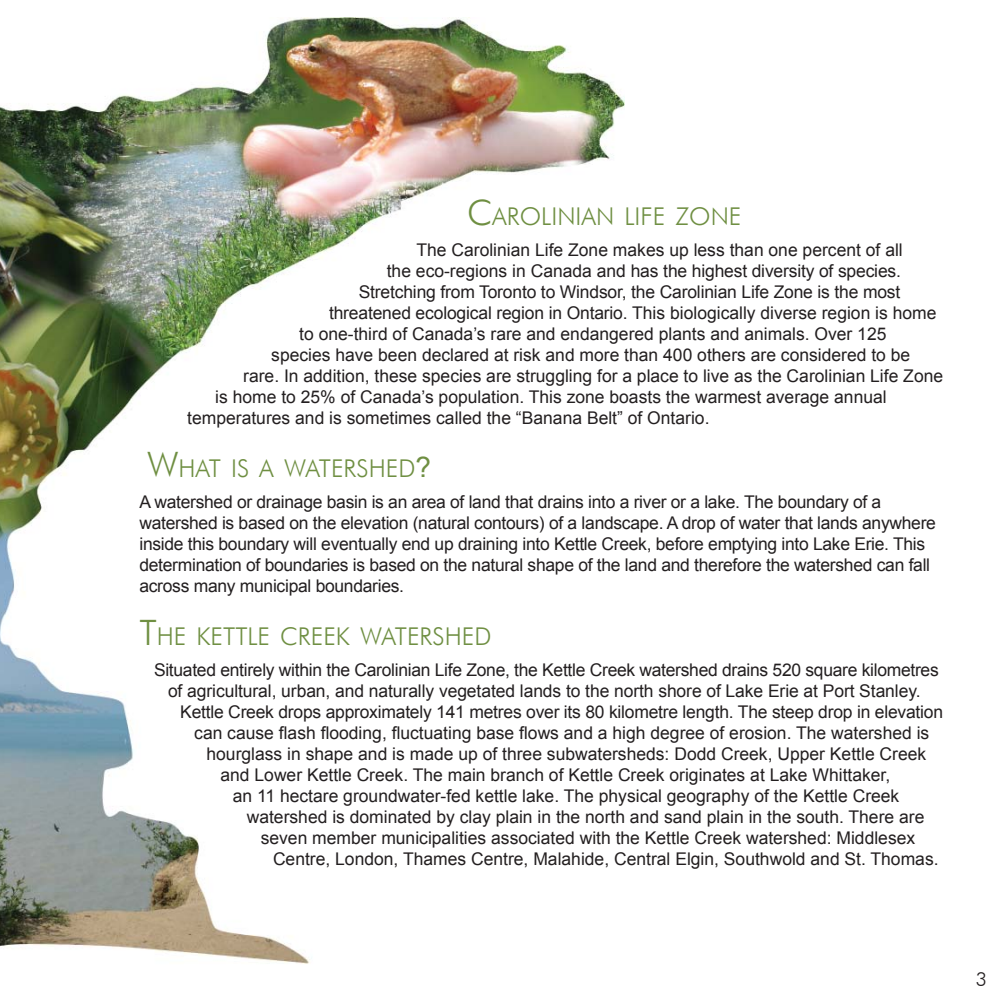
<style>
.page{position:relative;width:1008px;height:1008px;background:#fff}
.page>*{position:absolute;margin:0;border:0;box-sizing:border-box;transform-origin:0 0}
.t1{font:300 24.5px "Futura BT";color:#6f8f42}
.t2{font:300 19.25px "Futura BT";color:#231f20}
.t3{font:17.5px/21px "Arial";color:#231f20}
.s1{font-size:35px}
.s2{font-family:"Arial";font-weight:400;font-size:28px}
</style>
<div class="page">
<img style="left:0;top:18px;width:625px;height:946px">
<h1 class="t1" style="left:467px;top:201px;width:276px"><span class="s1">C</span>AROLINIAN LIFE ZONE</h1>
<p class="t3" style="left:416px;top:240px;width:488px">The Carolinian Life Zone makes up less than one percent of all</p>
<p class="t3" style="left:387px;top:261px;width:516px">the eco-regions in Canada and has the highest diversity of species.</p>
<p class="t3" style="left:359px;top:282px;width:543px">Stretching from Toronto to Windsor, the Carolinian Life Zone is the most</p>
<p class="t3" style="left:329px;top:303px;width:609px">threatened ecological region in Ontario. This biologically diverse region is home</p>
<p class="t3" style="left:299px;top:324px;width:589px">to one-third of Canada’s rare and endangered plants and animals. Over 125</p>
<p class="t3" style="left:271px;top:345px;width:641px">species have been declared at risk and more than 400 others are considered to be</p>
<p class="t3" style="left:243px;top:366px;width:701px">rare. In addition, these species are struggling for a place to live as the Carolinian Life Zone</p>
<p class="t3" style="left:215px;top:387px;width:673px">is home to 25% of Canada’s population. This zone boasts the warmest average annual</p>
<p class="t3" style="left:187px;top:408px;width:524px">temperatures and is sometimes called the “Banana Belt” of Ontario.</p>
<h1 class="t1" style="left:147px;top:453px;width:286px"><span class="s1">W</span>HAT IS A WATERSHED<span class="s2">?</span></h1>
<p class="t3" style="left:139px;top:492px;width:798px">A watershed or drainage basin is an area of land that drains into a river or a lake. The boundary of a watershed is based on the elevation (natural contours) of a landscape. A drop of water that lands anywhere inside this boundary will eventually end up draining into Kettle Creek, before emptying into Lake Erie. This determination of boundaries is based on the natural shape of the land and therefore the watershed can fall across many municipal boundaries.</p>
<h1 class="t1" style="left:139px;top:621px;width:354px"><span class="s1">T</span>HE KETTLE CREEK WATERSHED</h1>
<p class="t3" style="left:154px;top:660px;width:786px;text-align:center">Situated entirely within the Carolinian Life Zone, the Kettle Creek watershed drains 520 square kilometres of agricultural, urban, and naturally vegetated lands to the north shore of Lake Erie at Port Stanley.</p>
<p class="t3" style="left:180px;top:702px;width:764px">Kettle Creek drops approximately 141 metres over its 80 kilometre length. The steep drop in elevation</p>
<p class="t3" style="left:194px;top:723px;width:737px">can cause flash flooding, fluctuating base flows and a high degree of erosion. The watershed is</p>
<p class="t3" style="left:206px;top:744px;width:721px">hourglass in shape and is made up of three subwatersheds: Dodd Creek, Upper Kettle Creek</p>
<p class="t3" style="left:220px;top:765px;width:671px">and Lower Kettle Creek. The main branch of Kettle Creek originates at Lake Whittaker,</p>
<p class="t3" style="left:233px;top:786px;width:668px">an 11 hectare groundwater-fed kettle lake. The physical geography of the Kettle Creek</p>
<p class="t3" style="left:247px;top:807px;width:679px">watershed is dominated by clay plain in the north and sand plain in the south. There are</p>
<p class="t3" style="left:261px;top:828px;width:656px">seven member municipalities associated with the Kettle Creek watershed: Middlesex</p>
<p class="t3" style="left:273px;top:849px;width:667px">Centre, London, Thames Centre, Malahide, Central Elgin, Southwold and St. Thomas.</p>
<p class="t2" style="left:976px;top:968px;width:13px">3</p>
</div>
